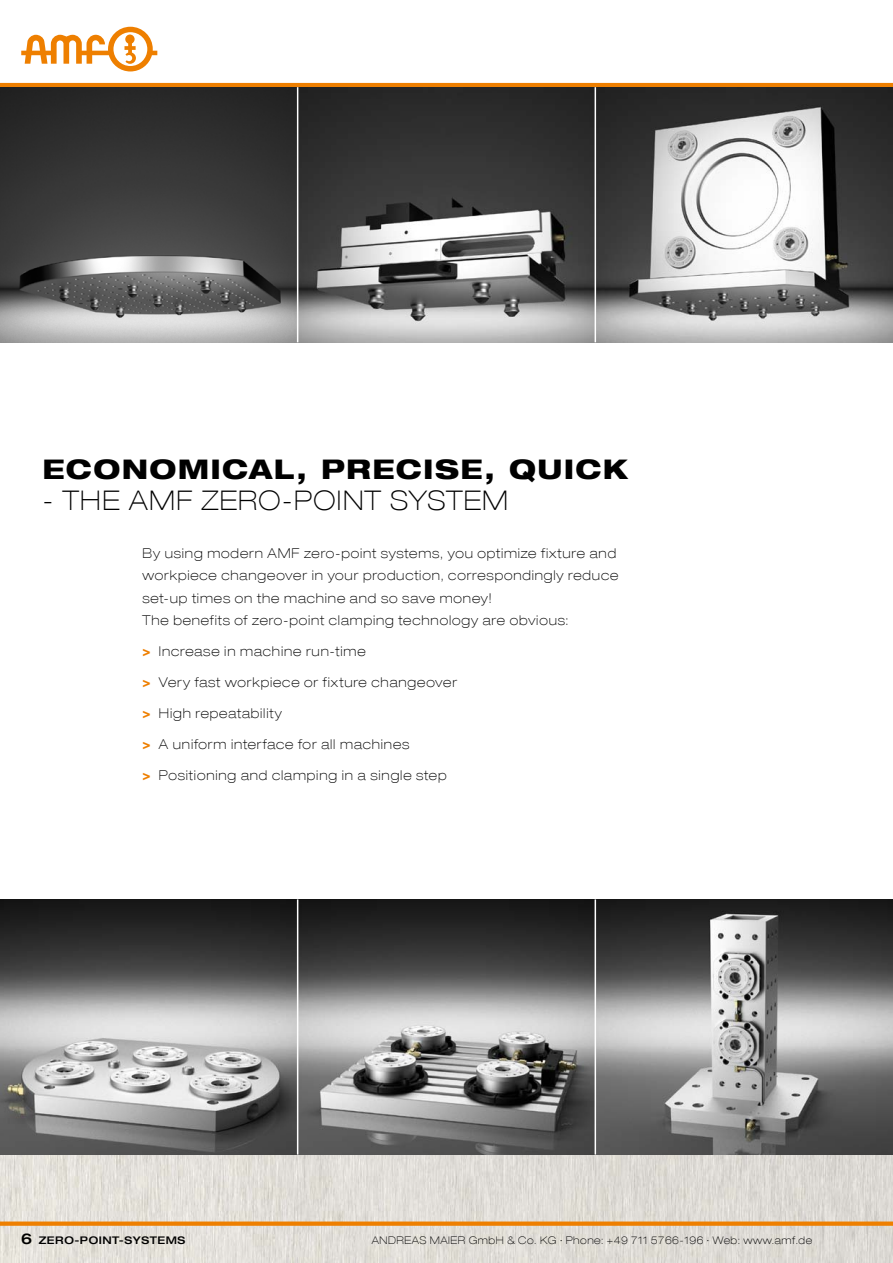
<style>
.page{position:relative;width:893px;height:1263px;background:#fff}
.page>*{position:absolute;margin:0;border:0;box-sizing:border-box;transform-origin:0 0}
.t1{font:800 expanded 27px "Helvetica Neue LT Com";letter-spacing:.05em;color:#000}
.t2{font:100 expanded 27px "Helvetica Neue LT Com";letter-spacing:.05em;color:#000}
.t3{font:100 expanded 13.5px/22.5px "Helvetica Neue LT Com";letter-spacing:.06em;color:#000}
.t4{font:100 expanded 10.5px "Helvetica Neue LT Com";letter-spacing:.05em;color:#000}
.t5{font:500 expanded 10.5px "Helvetica Neue LT Com";letter-spacing:.05em;color:#000}
.s1{font-weight:800;color:#ee7f00}
.s2{font-size:15px}
</style>
<div class="page">
<img style="left:0;top:899px;width:893px;height:364px">
<svg style="left:21px;top:27px;width:136px;height:44px"></svg>
<div style="left:0;top:1221px;width:893px;height:5px;background:#ee7f00"></div>
<hr style="left:0;top:83px;width:893px;height:4px;background:#ee7f00">
<img style="left:0;top:87px;width:893px;height:255px">
<hr style="left:297px;top:87px;width:1px;height:255px;background:#fff">
<hr style="left:595px;top:87px;width:1px;height:255px;background:#fff">
<hr style="left:297px;top:899px;width:1px;height:255px;background:#fff">
<hr style="left:595px;top:899px;width:1px;height:255px;background:#fff">
<h1 class="t1" style="left:43px;top:452px;width:304px">ECONOMICAL, PRE</h1>
<h1 class="t1" style="left:396px;top:452px;width:48px">CISE</h1>
<h1 class="t1" style="left:484px;top:452px;width:144px">, QUICK</h1>
<h1 class="t2" style="left:43px;top:484px;width:467px">- THE AMF ZERO-POINT SYSTEM</h1>
<p class="t3" style="left:142px;top:541px;width:477px">By using modern AMF zero-point systems, you optimize fixture and workpiece changeover in your production, correspondingly reduce set-up times on the machine and so save money!<br>The benefits of zero-point clamping technology are obvious:</p>
<p class="t3" style="left:142px;top:640px;width:225px"><span class="s1">&gt;</span> Increase in machine run-time</p>
<p class="t3" style="left:142px;top:671px;width:316px"><span class="s1">&gt;</span> Very fast workpiece or fixture changeover</p>
<p class="t3" style="left:142px;top:702px;width:141px"><span class="s1">&gt;</span> High repeatability</p>
<p class="t3" style="left:142px;top:733px;width:268px"><span class="s1">&gt;</span> A uniform interface for all machines</p>
<p class="t3" style="left:142px;top:764px;width:306px"><span class="s1">&gt;</span> Positioning and clamping in a single step</p>
<p class="t5" style="left:21px;top:1233px;width:36px"><span class="s2">6</span> ZERO</p>
<p class="t5" style="left:74px;top:1233px;width:23px">-POINT</p>
<p class="t5" style="left:119px;top:1233px;width:41px">-SYSTEM</p>
<p class="t5" style="left:178px;top:1233px;width:9px">S</p>
<p class="t4" style="left:372px;top:1233px;width:442px">ANDREAS MAIER GmbH &amp; Co. KG ∙ Phone: +49 711 5766-196 ∙ Web: www.amf.de</p>
</div>
